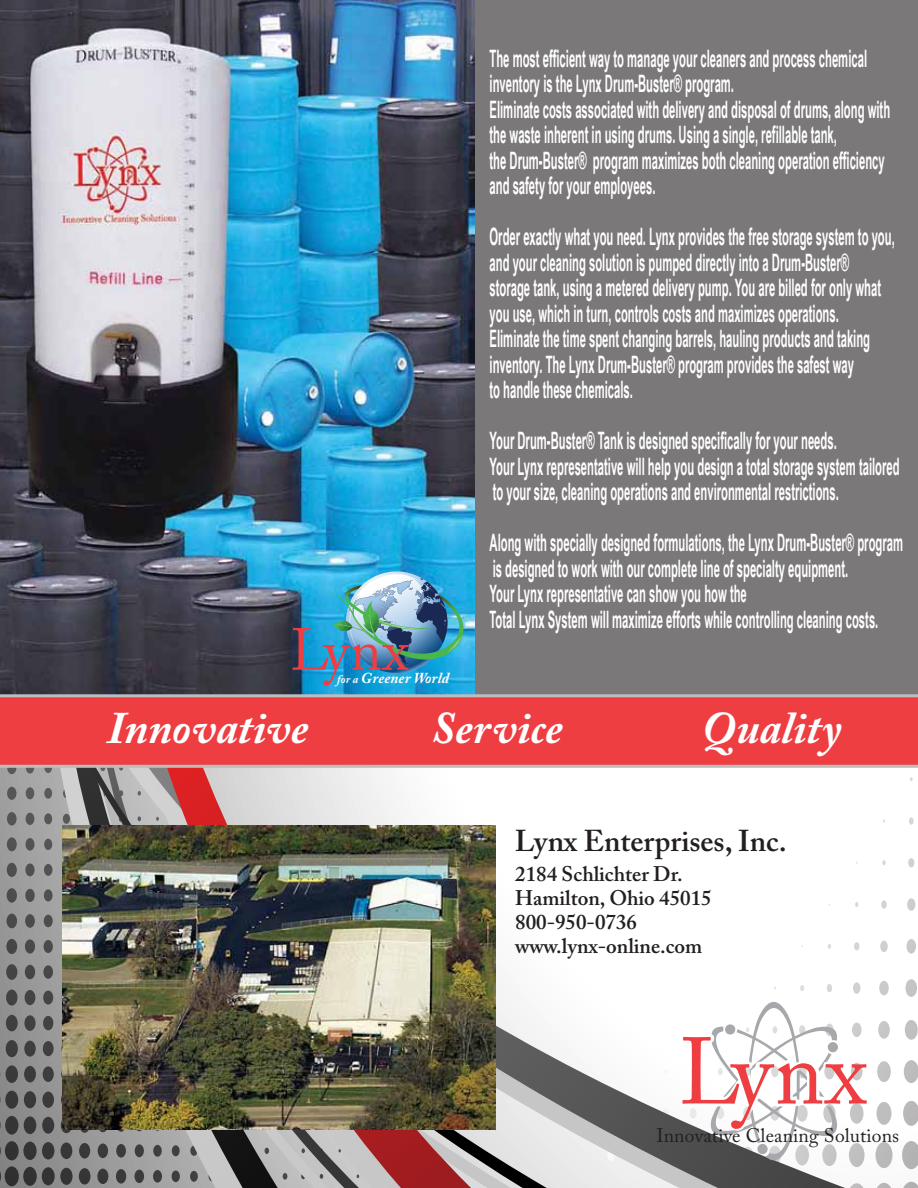
<style>
.page{position:relative;width:918px;height:1188px;background:#fff}
.page>*{position:absolute;margin:0;border:0;box-sizing:border-box;transform-origin:0 0}
.t1{font:93.6px "Adobe Caslon Pro";color:#ef3e42}
.t2{font:58.8px "Adobe Caslon Pro";color:#ef3e42}
.t3{font:italic 700 45px "Adobe Caslon Pro";color:#fff}
.t4{font:600 30px "Adobe Caslon Pro";color:#231f20}
.t5{font:700 24px/25.5px "Arial Narrow";color:#fff;scale:.57 1}
.t6{font:600 21px/24px "Adobe Caslon Pro";color:#231f20}
.t7{font:19.5px "Adobe Caslon Pro";letter-spacing:.01em;color:#231f20}
.t8{font:italic 700 15.15px "Adobe Caslon Pro";letter-spacing:.01em;color:#fff}
.s1{font-size:11.55px}
</style>
<div class="page">
<svg style="left:855px;top:902px;width:3px;height:5px"></svg>
<svg style="left:854px;top:942px;width:5px;height:8px"></svg>
<svg style="left:850px;top:1183px;width:13px;height:5px"></svg>
<svg style="left:882px;top:860px;width:4px;height:5px"></svg>
<svg style="left:881px;top:900px;width:6px;height:9px"></svg>
<svg style="left:880px;top:941px;width:8px;height:11px"></svg>
<svg style="left:879px;top:981px;width:10px;height:14px"></svg>
<svg style="left:878px;top:1021px;width:12px;height:18px"></svg>
<svg style="left:877px;top:1061px;width:14px;height:21px"></svg>
<svg style="left:877px;top:1102px;width:14px;height:23px"></svg>
<svg style="left:875px;top:1142px;width:18px;height:26px"></svg>
<svg style="left:877px;top:1183px;width:14px;height:5px"></svg>
<svg style="left:909px;top:817px;width:5px;height:8px"></svg>
<svg style="left:908px;top:858px;width:6px;height:10px"></svg>
<svg style="left:907px;top:898px;width:8px;height:13px"></svg>
<svg style="left:907px;top:939px;width:9px;height:15px"></svg>
<svg style="left:905px;top:979px;width:12px;height:18px"></svg>
<svg style="left:905px;top:1020px;width:13px;height:20px"></svg>
<svg style="left:904px;top:1060px;width:14px;height:23px"></svg>
<svg style="left:903px;top:1101px;width:15px;height:25px"></svg>
<svg style="left:902px;top:1141px;width:16px;height:28px"></svg>
<svg style="left:903px;top:1182px;width:15px;height:6px"></svg>
<svg style="left:547px;top:903px;width:298px;height:285px"></svg>
<svg style="left:0;top:768px;width:547px;height:420px"></svg>
<div style="left:5px;top:0;width:913px;height:696px;background:#7b7879"></div>
<img style="left:62px;top:826px;width:433px;height:304px">
<img style="left:0;top:0;width:475px;height:694px">
<svg style="left:0;top:694px;width:918px;height:74px;background:#ea484c"></svg>
<svg style="left:705px;top:982px;width:160px;height:185px"></svg>
<img style="left:328px;top:571px;width:144px;height:109px">
<h2 class="t2" style="left:290px;top:615px;width:120px">Lynx</h2>
<p class="t8" style="left:337px;top:669px;width:113px"><span class="s1">for a</span> Greener World</p>
<p class="t5" style="left:490px;top:44px;width:705px">The most efficient way to manage your cleaners and process chemical inventory is the Lynx Drum-Buster® program.<br>Eliminate costs associated with delivery and disposal of drums, along with the waste inherent in using drums. Using a single, refillable tank,<br>the Drum-Buster® program maximizes both cleaning operation efficiency and safety for your employees.</p>
<p class="t5" style="left:490px;top:223px;width:713px">Order exactly what you need. Lynx provides the free storage system to you, and your cleaning solution is pumped directly into a Drum-Buster® storage tank, using a metered delivery pump. You are billed for only what you use, which in turn, controls costs and maximizes operations.<br>Eliminate the time spent changing barrels, hauling products and taking inventory. The Lynx Drum-Buster® program provides the safest way<br>to handle these chemicals.</p>
<p class="t5" style="left:490px;top:427px;width:721px">Your Drum-Buster® Tank is designed specifically for your needs.<br>Your Lynx representative will help you design a total storage system tailored to your size, cleaning operations and environmental restrictions.</p>
<p class="t5" style="left:490px;top:529px;width:727px">Along with specially designed formulations, the Lynx Drum-Buster® program is designed to work with our complete line of specialty equipment.<br>Your Lynx representative can show you how the<br>Total Lynx System will maximize efforts while controlling cleaning costs.</p>
<h3 class="t3" style="left:107px;top:701px;width:203px">Innovative</h3>
<h3 class="t3" style="left:431px;top:701px;width:133px">Service</h3>
<h3 class="t3" style="left:701px;top:701px;width:142px">Quality</h3>
<p class="t4" style="left:515px;top:823px;width:274px">Lynx Enterprises, Inc.</p>
<p class="t6" style="left:515px;top:862px;width:198px">2184 Schlichter Dr.<br>Hamilton, Ohio 45015<br>800-950-0736 www.lynx-online.com</p>
<h1 class="t1" style="left:679px;top:1016px;width:190px">Lynx</h1>
<p class="t7" style="left:656px;top:1124px;width:244px">Innovative Cleaning Solutions</p>
</div>
